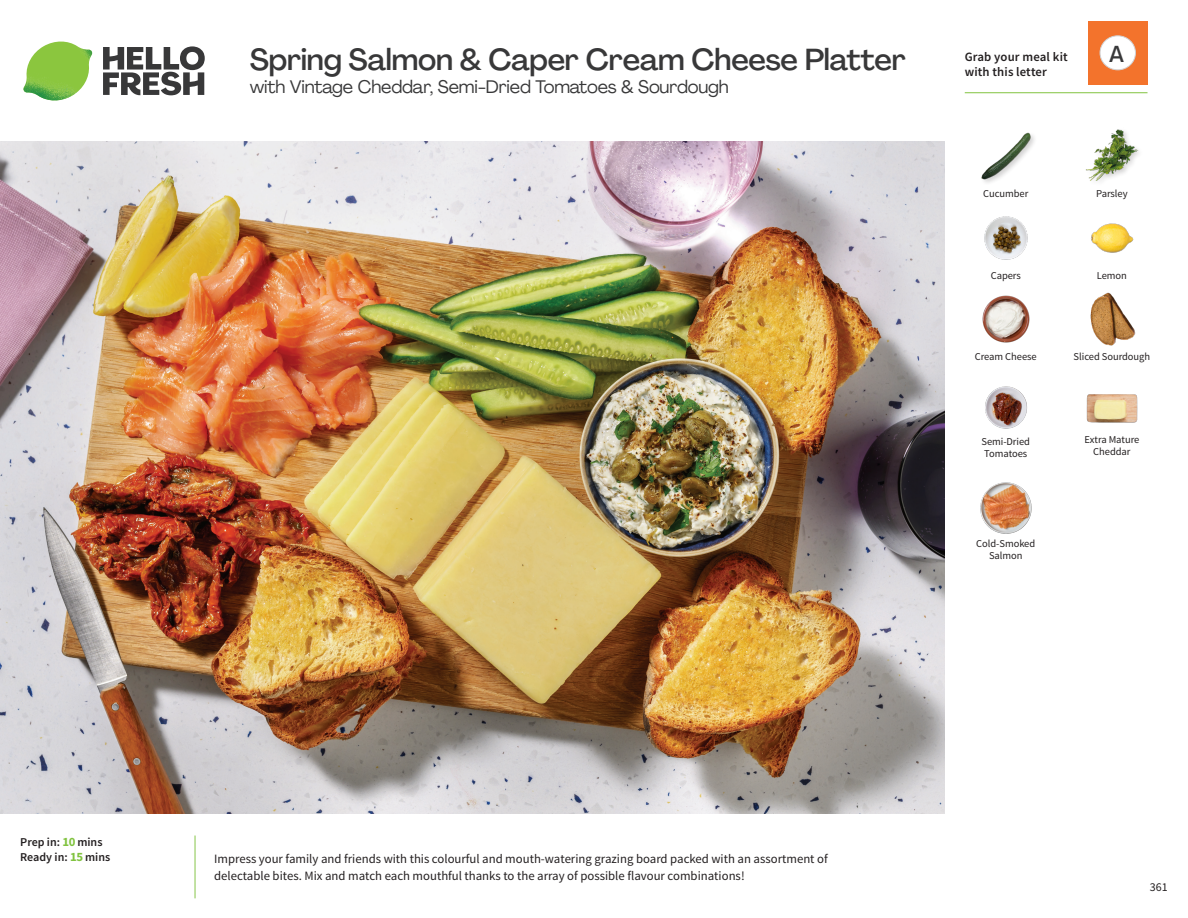
<style>
.page{position:relative;width:1188px;height:918px;background:#fff}
.page>*{position:absolute;margin:0;border:0;box-sizing:border-box;transform-origin:0 0}
._15_Titel_UK{font:500 30px "Agrandir";letter-spacing:-.01em;color:#383839}
._002_Label_Nr{font:500 22.8px "Agrandir";color:#383839;scale:.94 1}
._15_Titel_UK-2{font:18px "Agrandir";letter-spacing:-.01em;color:#383839}
.Step_6_Text_AU{font:12.75px/16.5px "Source Sans Pro";color:#231f20}
.t1{font:600 12.75px "Source Sans Pro";letter-spacing:.01em;color:#231f20}
._04_Intro{font:600 12px "Source Sans Pro";color:#231f20}
.t2{font:12px "Source Sans Pro";color:#231f20}
._18_FRONT_ingredients{font:10.5px/12px "Source Sans Pro";letter-spacing:-.005em;color:#231f20;text-align:center}
.s1{font-weight:700;font-size:12.75px;color:#81c340}
</style>
<div class="page">
<svg style="left:103px;top:46px;width:102px;height:49px"></svg>
<img style="left:23px;top:42px;width:69px;height:59px">
<img style="left:0;top:142px;width:945px;height:672px">
<img style="left:1090px;top:292px;width:46px;height:54px">
<img style="left:1086px;top:394px;width:51px;height:29px">
<img style="left:985px;top:386px;width:42px;height:43px">
<img style="left:980px;top:482px;width:51px;height:51px">
<img style="left:982px;top:295px;width:48px;height:48px">
<img style="left:984px;top:216px;width:44px;height:44px">
<img style="left:1091px;top:223px;width:43px;height:30px">
<img style="left:981px;top:132px;width:53px;height:51px">
<img style="left:1086px;top:129px;width:53px;height:52px">
<hr style="left:965px;top:92px;width:183px;height:1px;background:#81c340">
<div style="left:1088px;top:21px;width:60px;height:64px;background:#f3732c"></div>
<div style="left:1100px;top:36px;width:35px;height:34px;background:#fff;border-radius:50%"></div>
<div style="left:1100px;top:36px;width:36px;height:34px;border:1px solid #d1d2d4;border-radius:50%"></div>
<p class="_15_Titel_UK" style="left:250px;top:41px;width:658px">Spring Salmon &amp; Caper Cream Cheese Platter</p>
<p class="_15_Titel_UK-2" style="left:250px;top:75px;width:480px">with Vintage Cheddar, Semi-Dried Tomatoes &amp; Sourdough</p>
<p class="t1" style="left:965px;top:49px;width:104px">Grab your meal kit</p>
<p class="t1" style="left:965px;top:64px;width:84px">with this letter</p>
<p class="_002_Label_Nr" style="left:1109px;top:40px;width:17px">A</p>
<p class="_18_FRONT_ingredients" style="left:983px;top:188px;width:47px">Cucumber</p>
<p class="_18_FRONT_ingredients" style="left:1096px;top:188px;width:33px">Parsley</p>
<p class="_18_FRONT_ingredients" style="left:991px;top:270px;width:32px">Capers</p>
<p class="_18_FRONT_ingredients" style="left:1097px;top:270px;width:32px">Lemon</p>
<p class="_18_FRONT_ingredients" style="left:975px;top:351px;width:63px">Cream Cheese</p>
<p class="_18_FRONT_ingredients" style="left:1074px;top:351px;width:78px">Sliced Sourdough</p>
<p class="_18_FRONT_ingredients" style="left:981px;top:436px;width:50px;text-align:left">Semi-Dried<br>Tomatoes</p>
<p class="_18_FRONT_ingredients" style="left:976px;top:538px;width:60px">Cold-Smoked<br>Salmon</p>
<p class="_18_FRONT_ingredients" style="left:1084px;top:434px;width:56px">Extra Mature<br>Cheddar</p>
<p class="_04_Intro" style="left:20px;top:835px;width:84px">Prep in: <span class="s1">10</span> mins</p>
<p class="_04_Intro" style="left:20px;top:850px;width:91px">Ready in: <span class="s1">15</span> mins</p>
<p class="Step_6_Text_AU" style="left:214px;top:851px;width:615px">Impress your family and friends with this colourful and mouth-watering grazing board packed with an assortment of delectable bites. Mix and match each mouthful thanks to the array of possible flavour combinations!</p>
<p class="t2" style="left:1150px;top:879px;width:20px">361</p>
</div>
